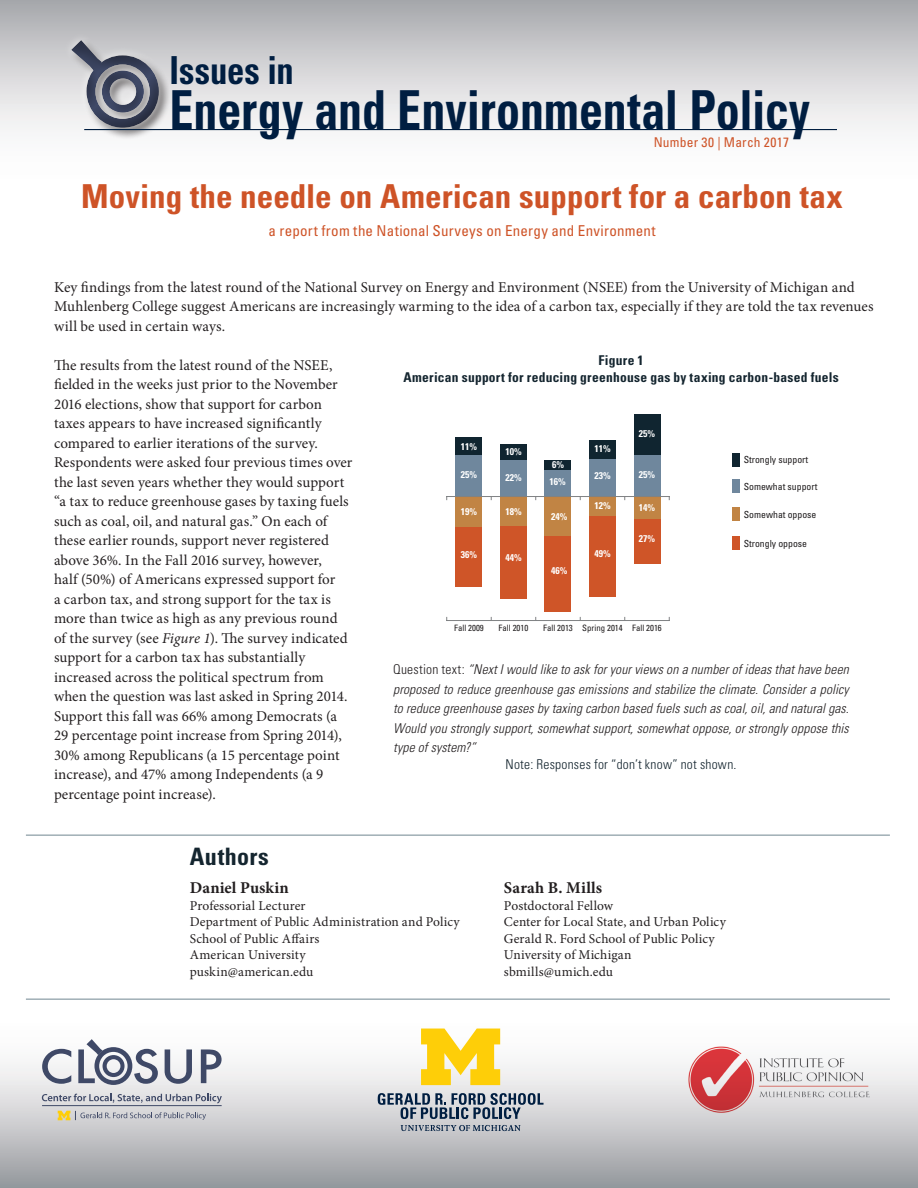
<style>
.page{position:relative;width:918px;height:1188px;background:#fff}
.page>*{position:absolute;margin:0;border:0;box-sizing:border-box;transform-origin:0 0}
.inside_footer_-_url{font:700 condensed 53.7px "Univers LT Std";letter-spacing:-.005em;color:#001e41;scale:.89 1}
.inside_footer_-_url-2{font:700 condensed 38.7px "Univers LT Std";color:#001e41;scale:.89 1}
.orange_headline{font:700 condensed 33px "Univers LT Std";color:#ce5327}
.sub_title{font:700 condensed 24px "Univers LT Std";letter-spacing:.02em;color:#14252f}
.t1{font:700 16.5px "Minion Pro";letter-spacing:.01em;color:#231f20}
.t2{font:15px/19.5px "Minion Pro";letter-spacing:.005em;color:#231f20}
.inside_footer_-_url-3{font:condensed 15px "Univers LT Std";letter-spacing:.015em;color:#ce5327}
.callout_-_red{font:italic 300 condensed 13.5px/19.5px "Univers LT Std";letter-spacing:.01em;color:#231f20;text-align:justify}
.t3{font:13.5px/16.5px "Minion Pro";letter-spacing:.01em;color:#231f20}
.figure_title{font:700 condensed 13.5px "Univers LT Std";letter-spacing:.02em;color:#14252f}
.figure_title-2{font:300 condensed 13.5px "Univers LT Std";letter-spacing:.015em;color:#14252f}
.inside_footer_-_url-4{font:condensed 13.5px "Univers LT Std";letter-spacing:.02em;color:#ce5327}
.t4{font:700 condensed 9.75px/17.5px "Univers LT Std";color:#fff}
.t5{font:condensed 9.75px "Univers LT Std";color:#201d1e}
.t6{font:condensed 8.7px "Univers LT Std";color:#201d1e}
.s1{font-style:italic}
.s2{font-style:normal}
</style>
<div class="page">
<div style="left:0;top:0;width:918px;height:199px;background:linear-gradient(to bottom,#b1b2b6,#fff)"></div>
<div style="left:0;top:1006px;width:918px;height:182px;background:linear-gradient(to bottom,#fff,#a1a3a7)"></div>
<svg style="left:378px;top:1093px;width:166px;height:26px;background:#8c96a4"></svg>
<svg style="left:401px;top:1125px;width:120px;height:6px"></svg>
<svg style="left:421px;top:1029px;width:79px;height:56px"></svg>
<div style="left:69px;top:38px;width:102px;height:102px;background:#231f20;opacity:.75"></div>
<div style="left:63px;top:31px;width:106px;height:106px;background:#bfbfc3"></div>
<svg style="left:63px;top:38px;width:105px;height:100px"></svg>
<hr style="left:84px;top:129px;width:753px;height:1px;background:#001e41">
<svg style="left:42px;top:1049px;width:29px;height:35px"></svg>
<svg style="left:165px;top:1049px;width:27px;height:35px"></svg>
<svg style="left:201px;top:1049px;width:21px;height:34px"></svg>
<svg style="left:78px;top:1039px;width:80px;height:46px"></svg>
<hr style="left:42px;top:1105px;width:180px;height:1px;background:#3f4967">
<svg style="left:42px;top:1094px;width:180px;height:9px;background:#b3b5bf"></svg>
<svg style="left:58px;top:1111px;width:148px;height:9px"></svg>
<img style="left:687px;top:1045px;width:183px;height:70px">
<hr style="left:26px;top:999px;width:864px;height:1px;background:#718791">
<hr style="left:26px;top:835px;width:864px;height:1px;background:#718791">
<div style="left:456px;top:437px;width:26px;height:18px;background:#102530"></div>
<div style="left:456px;top:455px;width:26px;height:41px;background:#6f879d"></div>
<div style="left:456px;top:496px;width:26px;height:32px;background:#c18444"></div>
<div style="left:456px;top:528px;width:26px;height:59px;background:#cf5528"></div>
<div style="left:500px;top:444px;width:27px;height:16px;background:#102530"></div>
<div style="left:500px;top:460px;width:27px;height:36px;background:#6f879d"></div>
<div style="left:500px;top:496px;width:27px;height:30px;background:#c18444"></div>
<div style="left:500px;top:526px;width:27px;height:72px;background:#cf5528"></div>
<div style="left:545px;top:460px;width:26px;height:10px;background:#102530"></div>
<div style="left:545px;top:470px;width:26px;height:26px;background:#6f879d"></div>
<div style="left:545px;top:496px;width:26px;height:40px;background:#c18444"></div>
<div style="left:545px;top:536px;width:26px;height:75px;background:#cf5528"></div>
<div style="left:589px;top:441px;width:27px;height:18px;background:#102530"></div>
<div style="left:589px;top:459px;width:27px;height:38px;background:#6f879d"></div>
<div style="left:589px;top:497px;width:27px;height:19px;background:#c18444"></div>
<div style="left:589px;top:516px;width:27px;height:81px;background:#cf5528"></div>
<div style="left:634px;top:414px;width:26px;height:41px;background:#102530"></div>
<div style="left:634px;top:455px;width:26px;height:41px;background:#6f879d"></div>
<div style="left:634px;top:496px;width:26px;height:24px;background:#c18444"></div>
<div style="left:634px;top:520px;width:26px;height:44px;background:#cf5528"></div>
<hr style="left:446px;top:496px;width:224px;height:1px;background:#808284">
<hr style="left:446px;top:620px;width:224px;height:1px;background:#808284">
<div style="left:732px;top:453px;width:7px;height:13px;background:#102530"></div>
<div style="left:732px;top:479px;width:7px;height:13px;background:#6f879d"></div>
<div style="left:732px;top:537px;width:7px;height:13px;background:#cf5528"></div>
<div style="left:732px;top:507px;width:8px;height:14px;background:#c18444"></div>
<p class="inside_footer_-_url-2" style="left:170px;top:46px;width:141px">Issues in</p>
<p class="inside_footer_-_url" style="left:170px;top:77px;width:721px">Energy and Environmental Policy</p>
<p class="inside_footer_-_url-4" style="left:654px;top:134px;width:137px">Number 30 | March 2017</p>
<p class="orange_headline" style="left:81px;top:176px;width:763px">Moving the needle on American support for a carbon tax</p>
<p class="inside_footer_-_url-3" style="left:268px;top:221px;width:389px">a report from the National Surveys on Energy and Environment</p>
<p class="t2" style="left:54px;top:277px;width:821px">Key findings from the latest round of the National Survey on Energy and Environment (NSEE) from the University of Michigan and<br>Muhlenberg College suggest Americans are increasingly warming to the idea of a carbon tax, especially if they are told the tax revenues will be used in certain ways.</p>
<p class="t2" style="left:54px;top:355px;width:300px">The results from the latest round of the NSEE, fielded in the weeks just prior to the November 2016 elections, show that support for carbon taxes appears to have increased significantly compared to earlier iterations of the survey.<br>Respondents were asked four previous times over the last seven years whether they would support “a tax to reduce greenhouse gases by taxing fuels such as coal, oil, and natural gas.” On each of these earlier rounds, support never registered above 36%. In the Fall 2016 survey, however,<br>half (50%) of Americans expressed support for<br>a carbon tax, and strong support for the tax is more than twice as high as any previous round of the survey (see <span class="s1">Figure 1</span>). The survey indicated support for a carbon tax has substantially increased across the political spectrum from when the question was last asked in Spring 2014.<br>Support this fall was 66% among Democrats (a 29 percentage point increase from Spring 2014), 30% among Republicans (a 15 percentage point increase), and 47% among Independents (a 9 percentage point increase).</p>
<p class="figure_title" style="left:599px;top:352px;width:47px">Figure 1</p>
<p class="figure_title" style="left:403px;top:369px;width:437px">American support for reducing greenhouse gas by taxing carbon-based fuels</p>
<p class="t4" style="left:639px;top:424px;width:18px">25%</p>
<p class="t4" style="left:639px;top:466px;width:18px">25%</p>
<p class="t4" style="left:639px;top:499px;width:18px">14%</p>
<p class="t4" style="left:639px;top:530px;width:18px">27%</p>
<p class="t4" style="left:461px;top:438px;width:18px">11%</p>
<p class="t4" style="left:461px;top:466px;width:18px">25%</p>
<p class="t4" style="left:461px;top:503px;width:18px">19%</p>
<p class="t4" style="left:461px;top:545px;width:18px">36%</p>
<p class="t4" style="left:505px;top:548px;width:18px">44%</p>
<p class="t4" style="left:594px;top:545px;width:18px">49%</p>
<p class="t4" style="left:594px;top:440px;width:18px">11%</p>
<p class="t4" style="left:505px;top:442px;width:18px">10%</p>
<p class="t5" style="left:744px;top:453px;width:66px">Strongly support</p>
<p class="t5" style="left:744px;top:480px;width:75px">Somewhat support</p>
<p class="t4" style="left:550px;top:456px;width:18px">6%<br>16%</p>
<p class="t4" style="left:551px;top:508px;width:18px">24%</p>
<p class="t4" style="left:594px;top:466px;width:18px">23%</p>
<p class="t4" style="left:505px;top:469px;width:18px">22%</p>
<p class="t4" style="left:594px;top:497px;width:18px">12%</p>
<p class="t4" style="left:505px;top:502px;width:18px">18%</p>
<p class="t5" style="left:744px;top:509px;width:74px">Somewhat oppose</p>
<p class="t5" style="left:744px;top:538px;width:65px">Strongly oppose</p>
<p class="t4" style="left:551px;top:562px;width:18px">46%</p>
<p class="t6" style="left:454px;top:622px;width:31px">Fall 2009</p>
<p class="t6" style="left:499px;top:622px;width:31px">Fall 2010</p>
<p class="t6" style="left:543px;top:622px;width:120px">Fall 2013 Spring 2014 Fall 2016</p>
<p class="callout_-_red" style="left:393px;top:660px;width:457px"><span class="s2">Question text:</span> “Next I would like to ask for your views on a number of ideas that have been proposed to reduce greenhouse gas emissions and stabilize the climate. Consider a policy to reduce greenhouse gases by taxing carbon based fuels such as coal, oil, and natural gas.<br>Would you strongly support, somewhat support, somewhat oppose, or strongly oppose this type of system?”</p>
<p class="figure_title-2" style="left:506px;top:756px;width:233px">Note: Responses for “don’t know” not shown.</p>
<p class="sub_title" style="left:190px;top:842px;width:81px">Authors</p>
<p class="t1" style="left:190px;top:876px;width:101px">Daniel Puskin</p>
<p class="t3" style="left:190px;top:897px;width:272px">Professorial Lecturer<br>Department of Public Administration and Policy<br>School of Public Affairs<br>American University<br>puskin@american.edu</p>
<p class="t1" style="left:504px;top:876px;width:100px">Sarah B. Mills</p>
<p class="t3" style="left:504px;top:897px;width:224px">Postdoctoral Fellow<br>Center for Local State, and Urban Policy<br>Gerald R. Ford School of Public Policy<br>University of Michigan sbmills@umich.edu</p>
</div>
